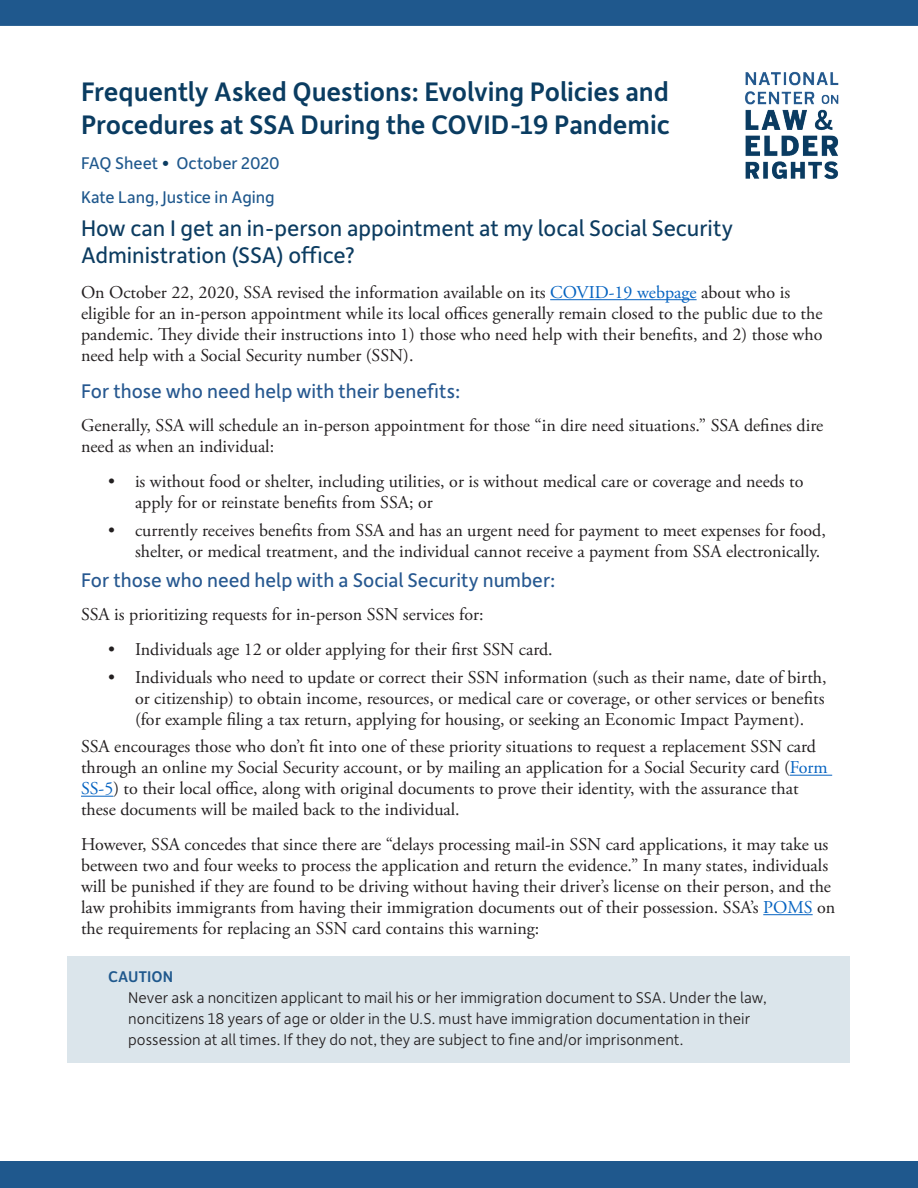
<style>
.page{position:relative;width:918px;height:1188px;background:#fff}
.page>*{position:absolute;margin:0;border:0;box-sizing:border-box;transform-origin:0 0}
.t1{font:500 28.5px/33px "Depot New";letter-spacing:-.005em;color:#0a3c61}
.t2{font:24px/27px "Depot New";color:#0c3c61}
.Subheader{font:21px "Depot New";color:#265890}
.Body_Text{font:18px/21px "Adobe Garamond Pro";color:#231f20}
.Author_Names{font:18px "Depot New";color:#1f588d}
.Glossary_definitions{font:300 16.5px/21px "Depot New";color:#231f20}
.Glossary_term{font:500 16.5px "Depot New";letter-spacing:.01em;color:#1f588d}
.s1{color:#0c3c61}
.s2{color:#0563c1}
</style>
<div class="page">
<img style="left:745px;top:71px;width:94px;height:109px">
<div style="left:0;top:0;width:918px;height:26px;background:#1f588d"></div>
<div style="left:0;top:1161px;width:918px;height:27px;background:#1f588d"></div>
<hr style="left:550px;top:299px;width:147px;height:1px;background:#0563c1">
<hr style="left:790px;top:775px;width:42px;height:1px;background:#0563c1">
<hr style="left:81px;top:796px;width:32px;height:1px;background:#0563c1">
<hr style="left:763px;top:914px;width:50px;height:1px;background:#0563c1">
<div style="left:68px;top:956px;width:782px;height:43px;background:#dbe5eb"></div>
<div style="left:68px;top:977px;width:782px;height:85px;background:#dbe5eb"></div>
<p class="t1" style="left:81px;top:74px;width:590px">Frequently Asked Questions: Evolving Policies and<br>Procedures at SSA During the COVID-19 Pandemic</p>
<p class="Author_Names" style="left:81px;top:151px;width:200px">FAQ Sheet <span class="s1">•</span> October 2020</p>
<p class="Author_Names" style="left:81px;top:186px;width:195px">Kate Lang, Justice in Aging</p>
<p class="t2" style="left:81px;top:214px;width:654px">How can I get an in-person appointment at my local Social Security<br>Administration (SSA) office?</p>
<p class="Body_Text" style="left:81px;top:282px;width:743px">On October 22, 2020, SSA revised the information available on its <span class="s2">COVID-19 webpage</span> about who is eligible for an in-person appointment while its local offices generally remain closed to the public due to the pandemic. They divide their instructions into 1) those who need help with their benefits, and 2) those who need help with a Social Security number (SSN).</p>
<p class="Subheader" style="left:81px;top:378px;width:381px">For those who need help with their benefits:</p>
<p class="Body_Text" style="left:81px;top:416px;width:744px">Generally, SSA will schedule an in-person appointment for those “in dire need situations.” SSA defines dire need as when an individual:</p>
<p class="Body_Text" style="left:135px;top:471px;width:670px;text-indent:-27px">• is without food or shelter, including utilities, or is without medical care or coverage and needs to apply for or reinstate benefits from SSA; or</p>
<p class="Body_Text" style="left:135px;top:520px;width:692px;text-indent:-27px">• currently receives benefits from SSA and has an urgent need for payment to meet expenses for food, shelter, or medical treatment, and the individual cannot receive a payment from SSA electronically.</p>
<p class="Subheader" style="left:81px;top:567px;width:476px">For those who need help with a Social Security number:</p>
<p class="Body_Text" style="left:81px;top:605px;width:404px">SSA is prioritizing requests for in-person SSN services for:</p>
<p class="Body_Text" style="left:108px;top:639px;width:446px">• Individuals age 12 or older applying for their first SSN card.</p>
<p class="Body_Text" style="left:135px;top:667px;width:693px;text-indent:-27px">• Individuals who need to update or correct their SSN information (such as their name, date of birth, or citizenship) to obtain income, resources, or medical care or coverage, or other services or benefits (for example filing a tax return, applying for housing, or seeking an Economic Impact Payment).</p>
<p class="Body_Text" style="left:81px;top:737px;width:748px">SSA encourages those who don’t fit into one of these priority situations to request a replacement SSN card through an online my Social Security account, or by mailing an application for a Social Security card (<span class="s2">Form SS-5</span>) to their local office, along with original documents to prove their identity, with the assurance that these documents will be mailed back to the individual.</p>
<p class="Body_Text" style="left:81px;top:834px;width:756px">However, SSA concedes that since there are “delays processing mail-in SSN card applications, it may take us between two and four weeks to process the application and return the evidence.” In many states, individuals will be punished if they are found to be driving without having their driver’s license on their person, and the law prohibits immigrants from having their immigration documents out of their possession. SSA’s <span class="s2">POMS</span> on the requirements for replacing an SSN card contains this warning:</p>
<p class="Glossary_term" style="left:108px;top:966px;width:67px">CAUTION</p>
<p class="Glossary_definitions" style="left:128px;top:986px;width:640px">Never ask a noncitizen applicant to mail his or her immigration document to SSA. Under the law, noncitizens 18 years of age or older in the U.S. must have immigration documentation in their possession at all times. If they do not, they are subject to fine and/or imprisonment.</p>
</div>
